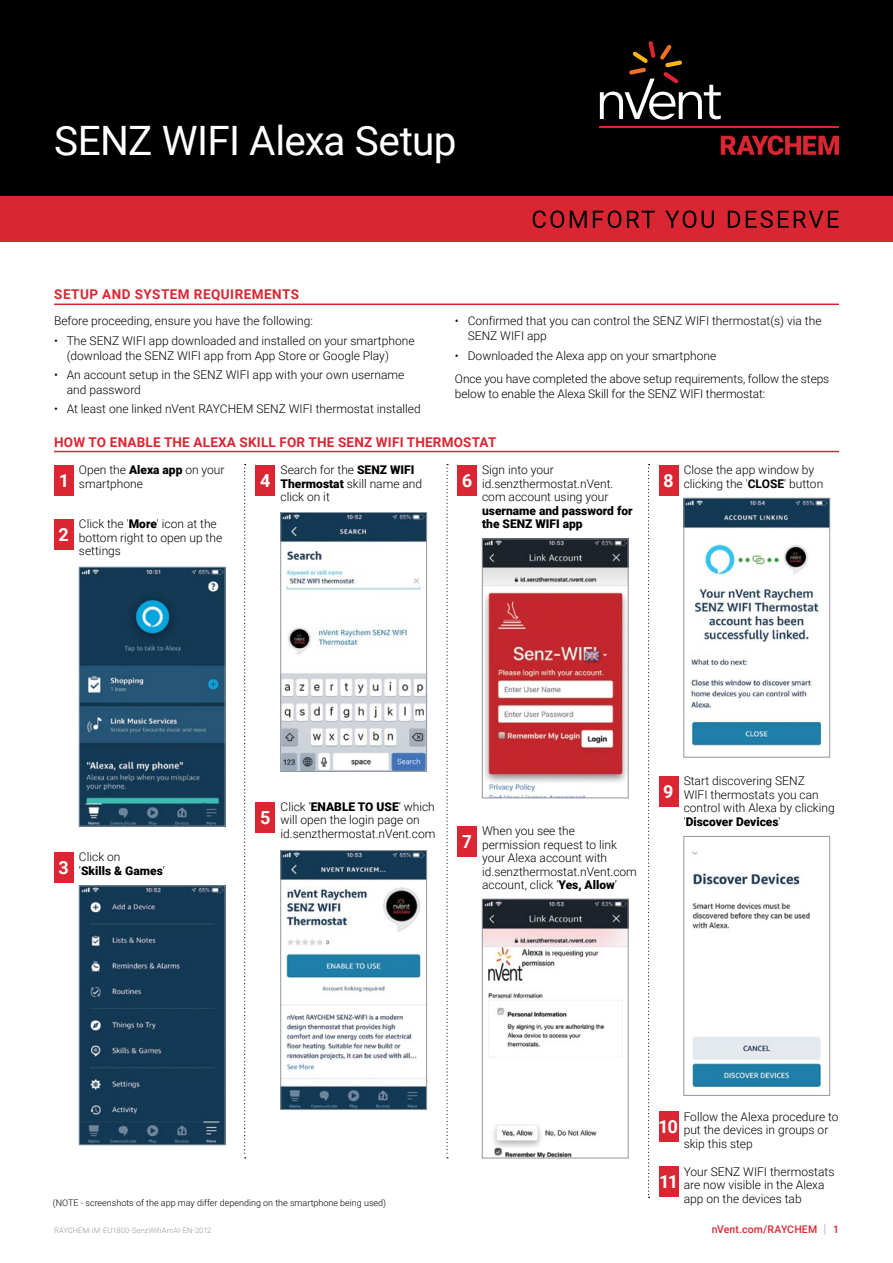
<style>
.page{position:relative;width:893px;height:1263px;background:#fff}
.page>*{position:absolute;margin:0;border:0;box-sizing:border-box;transform-origin:0 0}
.t1{font:40.5px "Roboto";letter-spacing:-.015em;color:#fff}
.t2{font:700 18px "Roboto";color:#fff}
.t3{font:700 13.5px "Roboto";letter-spacing:.015em;color:#d92632}
.t4{font:700 13.5px "Roboto";letter-spacing:.035em;color:#d92632}
.t5{font:300 12px/13.5px "Roboto";color:#000}
.t6{font:900 12px/13.5px "Roboto";color:#000}
.t7{font:500 10.5px "Roboto";letter-spacing:.015em;color:#d92632}
.t8{font:300 9px "Roboto";color:#000}
.t9{font:300 7.5px "Roboto";letter-spacing:.015em;color:#90969e}
.s1{font-weight:900}
.s2{font-weight:700;font-size:18px;color:#fff}
.s3{font-weight:700}
.s4{font-weight:300}
.s5{font-weight:300;font-size:12.6px;color:#90969e}
</style>
<div class="page">
<div style="left:0;top:0;width:893px;height:196px;background:#000"></div>
<div style="left:0;top:196px;width:893px;height:45px;background:#d92632"></div>
<svg style="left:721px;top:135px;width:118px;height:20px"></svg>
<hr style="left:600px;top:127px;width:239px;height:1px;background:#d92632">
<svg style="left:600px;top:41px;width:121px;height:79px"></svg>
<svg style="left:533px;top:210px;width:306px;height:18px"></svg>
<hr style="left:54px;top:304px;width:785px;height:1px;background:#d92632">
<div style="left:54px;top:465px;width:20px;height:30px;background:#d92632"></div>
<div style="left:659px;top:1111px;width:19px;height:31px;background:#d92632"></div>
<div style="left:659px;top:1166px;width:19px;height:31px;background:#d92632"></div>
<div style="left:54px;top:519px;width:20px;height:31px;background:#d92632"></div>
<img style="left:81px;top:569px;width:142px;height:255px">
<div style="left:79px;top:567px;width:146px;height:259px;border:1px solid #90969e"></div>
<div style="left:54px;top:852px;width:20px;height:31px;background:#d92632"></div>
<img style="left:81px;top:887px;width:142px;height:256px">
<div style="left:79px;top:885px;width:146px;height:260px;border:1px solid #90969e"></div>
<div style="left:256px;top:465px;width:19px;height:30px;background:#d92632"></div>
<img style="left:282px;top:514px;width:143px;height:256px">
<div style="left:280px;top:512px;width:147px;height:260px;border:1px solid #90969e"></div>
<div style="left:659px;top:465px;width:19px;height:30px;background:#d92632"></div>
<img style="left:685px;top:500px;width:143px;height:246px">
<div style="left:683px;top:498px;width:147px;height:259px;border:1px solid #90969e"></div>
<div style="left:457px;top:465px;width:20px;height:30px;background:#d92632"></div>
<img style="left:484px;top:540px;width:143px;height:256px">
<div style="left:482px;top:538px;width:147px;height:260px;border:1px solid #90969e"></div>
<div style="left:256px;top:802px;width:19px;height:30px;background:#d92632"></div>
<img style="left:282px;top:852px;width:143px;height:256px">
<div style="left:280px;top:850px;width:147px;height:260px;border:1px solid #90969e"></div>
<div style="left:659px;top:776px;width:19px;height:30px;background:#d92632"></div>
<img style="left:691px;top:851px;width:131px;height:237px">
<div style="left:683px;top:836px;width:147px;height:260px;border:1px solid #90969e"></div>
<div style="left:457px;top:826px;width:20px;height:30px;background:#d92632"></div>
<img style="left:484px;top:901px;width:143px;height:255px">
<div style="left:482px;top:899px;width:147px;height:259px;border:1px solid #90969e"></div>
<svg style="left:244px;top:464px;width:2px;height:694px"></svg>
<svg style="left:446px;top:464px;width:2px;height:694px"></svg>
<svg style="left:648px;top:464px;width:2px;height:734px"></svg>
<hr style="left:54px;top:451px;width:785px;height:1px;background:#d92632">
<h1 class="t1" style="left:54px;top:112px;width:404px">SENZ WIFI Alexa Setup</h1>
<p class="t4" style="left:54px;top:285px;width:246px">SETUP AND SYSTEM REQUIREMENTS</p>
<p class="t5" style="left:54px;top:314px;width:260px">Before proceeding, ensure you have the following:</p>
<p class="t5" style="left:67px;top:332px;width:349px;line-height:15px;text-indent:-13px">• The SENZ WIFI app downloaded and installed on your smartphone (download the SENZ WIFI app from App Store or Google Play)</p>
<p class="t5" style="left:67px;top:367px;width:339px;line-height:15px;text-indent:-13px">• An account setup in the SENZ WIFI app with your own username and password</p>
<p class="t5" style="left:54px;top:402px;width:368px">• At least one linked nVent RAYCHEM SENZ WIFI thermostat installed</p>
<p class="t5" style="left:468px;top:313px;width:355px;line-height:15px;text-indent:-13px">• Confirmed that you can control the SENZ WIFI thermostat(s) via the<br>SENZ WIFI app</p>
<p class="t5" style="left:455px;top:343px;width:376px;line-height:23.5px">• Downloaded the Alexa app on your smartphone<br>Once you have completed the above setup requirements, follow the steps</p>
<p class="t5" style="left:455px;top:387px;width:312px">below to enable the Alexa Skill for the SENZ WIFI thermostat:</p>
<p class="t3" style="left:54px;top:432px;width:444px">HOW TO ENABLE THE ALEXA SKILL FOR THE SENZ WIFI THERMOSTAT</p>
<p class="t5" style="left:59px;top:463px;width:167px;text-indent:19px">Open the <span class="s1">Alexa app</span> on your<br><span class="s2">1</span> smartphone</p>
<h2 class="t2" style="left:59px;top:522px;width:12px">2</h2>
<p class="t5" style="left:79px;top:517px;width:145px">Click the '<span class="s1">More</span>' icon at the bottom right to open up the settings</p>
<p class="t5" style="left:281px;top:463px;width:143px">Search for the <span class="s1">SENZ WIFI<br>Thermostat</span> skill name and click on it</p>
<h2 class="t2" style="left:260px;top:468px;width:12px">4</h2>
<p class="t5" style="left:663px;top:463px;width:162px;text-indent:21px">Close the app window by<br><span class="s2">8</span> clicking the '<span class="s3">CLOSE</span>' button</p>
<p class="t5" style="left:482px;top:463px;width:133px">Sign into your id.senzthermostat.nVent. com account using your</p>
<p class="t6" style="left:482px;top:503px;width:152px">username and password for the SENZ WIFI app</p>
<h2 class="t2" style="left:462px;top:468px;width:12px">6</h2>
<p class="t6" style="left:59px;top:850px;width:108px;text-indent:20px"><span class="s4">Click on<br></span><span class="s2">3</span> <span class="s4">‘</span>Skills &amp; Games<span class="s4">’</span></p>
<h2 class="t2" style="left:260px;top:805px;width:12px">5</h2>
<p class="t5" style="left:281px;top:799px;width:156px">Click ‘<span class="s1">ENABLE TO USE</span>’ which will open the login page on id.senzthermostat.nVent.com</p>
<h2 class="t2" style="left:462px;top:829px;width:11px">7</h2>
<p class="t5" style="left:482px;top:824px;width:156px">When you see the<br>permission request to link your Alexa account with id.senzthermostat.nVent.com account, click ‘<span class="s1">Yes, Allow</span>’</p>
<h2 class="t2" style="left:663px;top:779px;width:12px">9</h2>
<p class="t5" style="left:684px;top:774px;width:153px">Start discovering SENZ<br>WIFI thermostats you can control with Alexa by clicking '<span class="s1">Discover Devices</span>'</p>
<p class="t5" style="left:684px;top:1109px;width:156px">Follow the Alexa procedure to put the devices in groups or skip this step</p>
<h2 class="t2" style="left:659px;top:1114px;width:21px">10</h2>
<p class="t8" style="left:53px;top:1196px;width:335px">(NOTE - screenshots of the app may differ depending on the smartphone being used)</p>
<h2 class="t2" style="left:660px;top:1169px;width:19px">11</h2>
<p class="t5" style="left:684px;top:1164px;width:152px">Your SENZ WIFI thermostats are now visible in the Alexa app on the devices tab</p>
<p class="t9" style="left:54px;top:1225px;width:159px">RAYCHEM-IM-EU1800-SenzWifiAmAl-EN-2012</p>
<p class="t7" style="left:712px;top:1222px;width:129px">nVent.com/RAYCHEM <span class="s5">|</span> 1</p>
</div>
